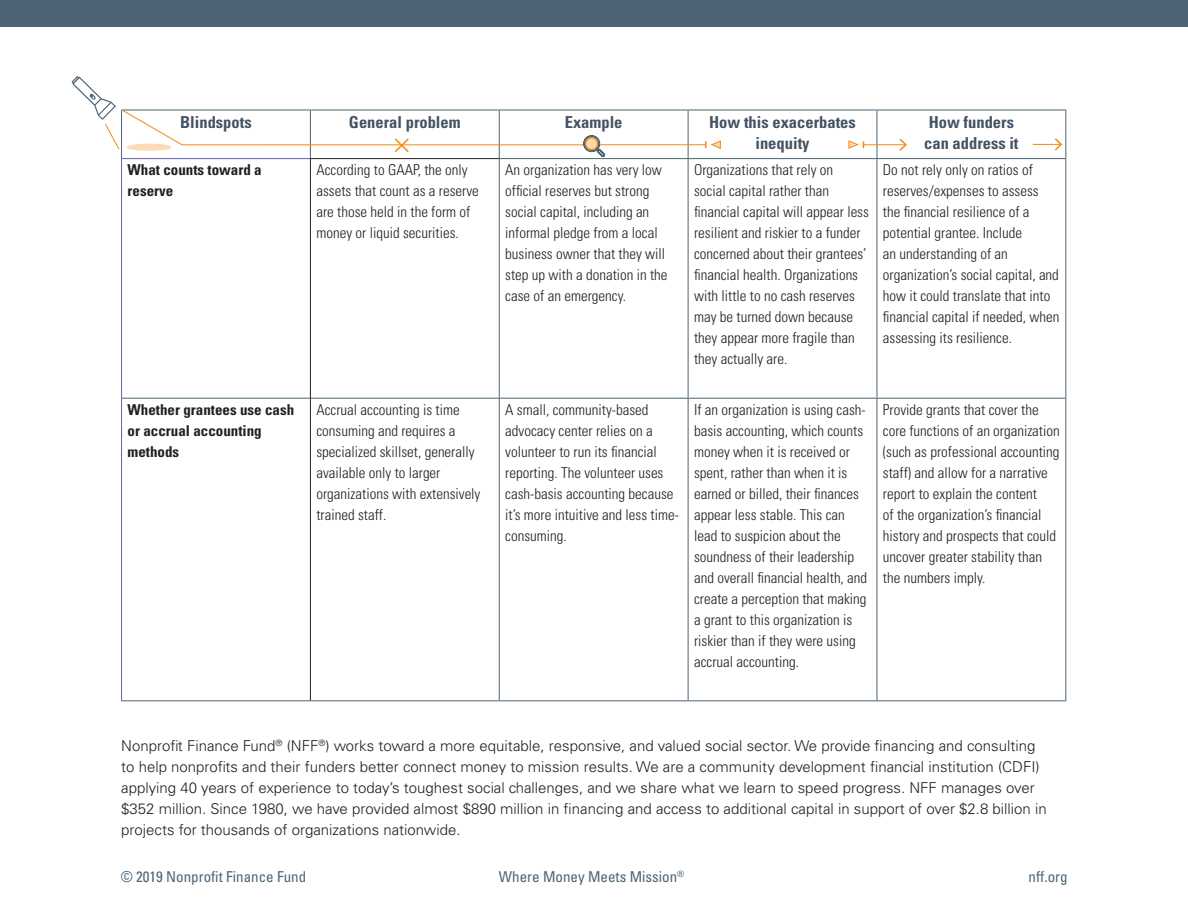
<style>
.page{position:relative;width:1188px;height:918px;background:#fff}
.page>*{position:absolute;margin:0;border:0;box-sizing:border-box;transform-origin:0 0}
.First_Paragraph_-_No{font:700 condensed 16.5px/21px "Univers LT Std";color:#435363;text-align:center}
.First_Paragraph_-_No-2{font:300 condensed 15px/21px "Univers LT Std";color:#231f20}
.First_Paragraph_-_No-3{font:300 15px/21px "Univers LT Std";color:#231f20}
.First_Paragraph_-_No-4{font:700 condensed 15px/21px "Univers LT Std";color:#231f20}
.t1{font:condensed 15px "Univers LT Std";color:#4c6475}
.t2{font:condensed 8.7px "Univers LT Std";color:#4c6475}
</style>
<div class="page">
<hr style="left:688px;top:110px;width:1px;height:48px;background:#4c6475">
<hr style="left:877px;top:110px;width:1px;height:48px;background:#4c6475">
<hr style="left:1065px;top:110px;width:1px;height:48px;background:#4c6475">
<hr style="left:499px;top:158px;width:189px;height:1px;background:#4c6475">
<hr style="left:499px;top:159px;width:1px;height:239px;background:#4c6475">
<hr style="left:688px;top:158px;width:189px;height:1px;background:#4c6475">
<hr style="left:688px;top:159px;width:1px;height:239px;background:#4c6475">
<hr style="left:877px;top:158px;width:189px;height:1px;background:#4c6475">
<hr style="left:877px;top:159px;width:1px;height:239px;background:#4c6475">
<hr style="left:1065px;top:159px;width:1px;height:239px;background:#4c6475">
<hr style="left:122px;top:398px;width:188px;height:1px;background:#4c6475">
<hr style="left:311px;top:398px;width:188px;height:1px;background:#4c6475">
<hr style="left:499px;top:398px;width:189px;height:1px;background:#4c6475">
<hr style="left:499px;top:399px;width:1px;height:301px;background:#4c6475">
<hr style="left:688px;top:398px;width:189px;height:1px;background:#4c6475">
<hr style="left:688px;top:399px;width:1px;height:301px;background:#4c6475">
<hr style="left:877px;top:398px;width:189px;height:1px;background:#4c6475">
<hr style="left:877px;top:399px;width:1px;height:301px;background:#4c6475">
<hr style="left:1065px;top:399px;width:1px;height:301px;background:#4c6475">
<hr style="left:121px;top:700px;width:189px;height:1px;background:#4c6475">
<hr style="left:310px;top:700px;width:189px;height:1px;background:#4c6475">
<hr style="left:499px;top:700px;width:189px;height:1px;background:#4c6475">
<hr style="left:688px;top:700px;width:189px;height:1px;background:#4c6475">
<hr style="left:877px;top:700px;width:189px;height:1px;background:#4c6475">
<hr style="left:121px;top:158px;width:189px;height:1px;background:#645ab4">
<hr style="left:499px;top:110px;width:189px;height:1px;background:#4c6475">
<hr style="left:688px;top:110px;width:189px;height:1px;background:#4c6475">
<hr style="left:877px;top:110px;width:189px;height:1px;background:#4c6475">
<hr style="left:121px;top:159px;width:1px;height:239px;background:#645ab4">
<hr style="left:121px;top:398px;width:1px;height:302px;background:#645ab4">
<hr style="left:310px;top:158px;width:189px;height:1px;background:#231f20">
<hr style="left:310px;top:159px;width:1px;height:239px;background:#231f20">
<hr style="left:310px;top:398px;width:1px;height:302px;background:#231f20">
<div style="left:0;top:0;width:1188px;height:27px;background:#4c6475"></div>
<hr style="left:600px;top:144px;width:106px;height:1px;background:#f78713">
<svg style="left:1033px;top:138px;width:30px;height:13px"></svg>
<svg style="left:705px;top:140px;width:16px;height:9px"></svg>
<hr style="left:863px;top:144px;width:43px;height:1px;background:#f78713">
<svg style="left:848px;top:140px;width:16px;height:9px"></svg>
<svg style="left:898px;top:138px;width:9px;height:13px"></svg>
<svg style="left:72px;top:76px;width:535px;height:82px"></svg>
<p class="First_Paragraph_-_No" style="left:180px;top:112px;width:73px">Blindspots</p>
<p class="First_Paragraph_-_No" style="left:349px;top:112px;width:113px">General problem</p>
<p class="First_Paragraph_-_No" style="left:565px;top:112px;width:59px">Example</p>
<p class="First_Paragraph_-_No" style="left:709px;top:112px;width:148px">How this exacerbates inequity</p>
<p class="First_Paragraph_-_No" style="left:924px;top:112px;width:96px;text-align:left">How funders can address it</p>
<p class="First_Paragraph_-_No-4" style="left:128px;top:160px;width:136px">What counts toward a reserve</p>
<p class="First_Paragraph_-_No-2" style="left:316px;top:160px;width:164px">According to GAAP, the only assets that count as a reserve are those held in the form of money or liquid securities.</p>
<p class="First_Paragraph_-_No-2" style="left:505px;top:160px;width:164px">An organization has very low official reserves but strong social capital, including an informal pledge from a local business owner that they will step up with a donation in the case of an emergency.</p>
<p class="First_Paragraph_-_No-2" style="left:694px;top:160px;width:176px">Organizations that rely on<br>social capital rather than financial capital will appear less resilient and riskier to a funder concerned about their grantees’ financial health. Organizations with little to no cash reserves may be turned down because they appear more fragile than they actually are.</p>
<p class="First_Paragraph_-_No-2" style="left:883px;top:160px;width:178px">Do not rely only on ratios of reserves/expenses to assess the financial resilience of a potential grantee. Include<br>an understanding of an organization’s social capital, and how it could translate that into financial capital if needed, when assessing its resilience.</p>
<p class="First_Paragraph_-_No-4" style="left:128px;top:399px;width:168px">Whether grantees use cash or accrual accounting methods</p>
<p class="First_Paragraph_-_No-2" style="left:316px;top:399px;width:166px">Accrual accounting is time consuming and requires a specialized skillset, generally available only to larger organizations with extensively trained staff.</p>
<p class="First_Paragraph_-_No-2" style="left:505px;top:399px;width:175px">A small, community-based advocacy center relies on a volunteer to run its financial reporting. The volunteer uses cash-basis accounting because it’s more intuitive and less time&shy;consuming.</p>
<p class="First_Paragraph_-_No-2" style="left:694px;top:399px;width:175px">If an organization is using cash&shy;basis accounting, which counts money when it is received or spent, rather than when it is earned or billed, their finances appear less stable. This can lead to suspicion about the soundness of their leadership and overall financial health, and create a perception that making a grant to this organization is riskier than if they were using accrual accounting.</p>
<p class="First_Paragraph_-_No-2" style="left:883px;top:399px;width:178px">Provide grants that cover the core functions of an organization (such as professional accounting staff) and allow for a narrative report to explain the content<br>of the organization’s financial history and prospects that could uncover greater stability than the numbers imply.</p>
<p class="First_Paragraph_-_No-3" style="left:121px;top:735px;width:927px">Nonprofit Finance Fund<sup>®</sup> (NFF<sup>®</sup>) works toward a more equitable, responsive, and valued social sector. We provide financing and consulting to help nonprofits and their funders better connect money to mission results. We are a community development financial institution (CDFI) applying 40 years of experience to today’s toughest social challenges, and we share what we learn to speed progress. NFF manages over $352 million. Since 1980, we have provided almost $890 million in financing and access to additional capital in support of over $2.8 billion in projects for thousands of organizations nationwide.</p>
<p class="t1" style="left:121px;top:867px;width:187px">© 2019 Nonprofit Finance Fund</p>
<p class="t1" style="left:499px;top:867px;width:180px">Where Money Meets Mission</p>
<p class="t1" style="left:1029px;top:867px;width:41px">nff.org</p>
<p class="t2" style="left:677px;top:868px;width:8px">®</p>
</div>
